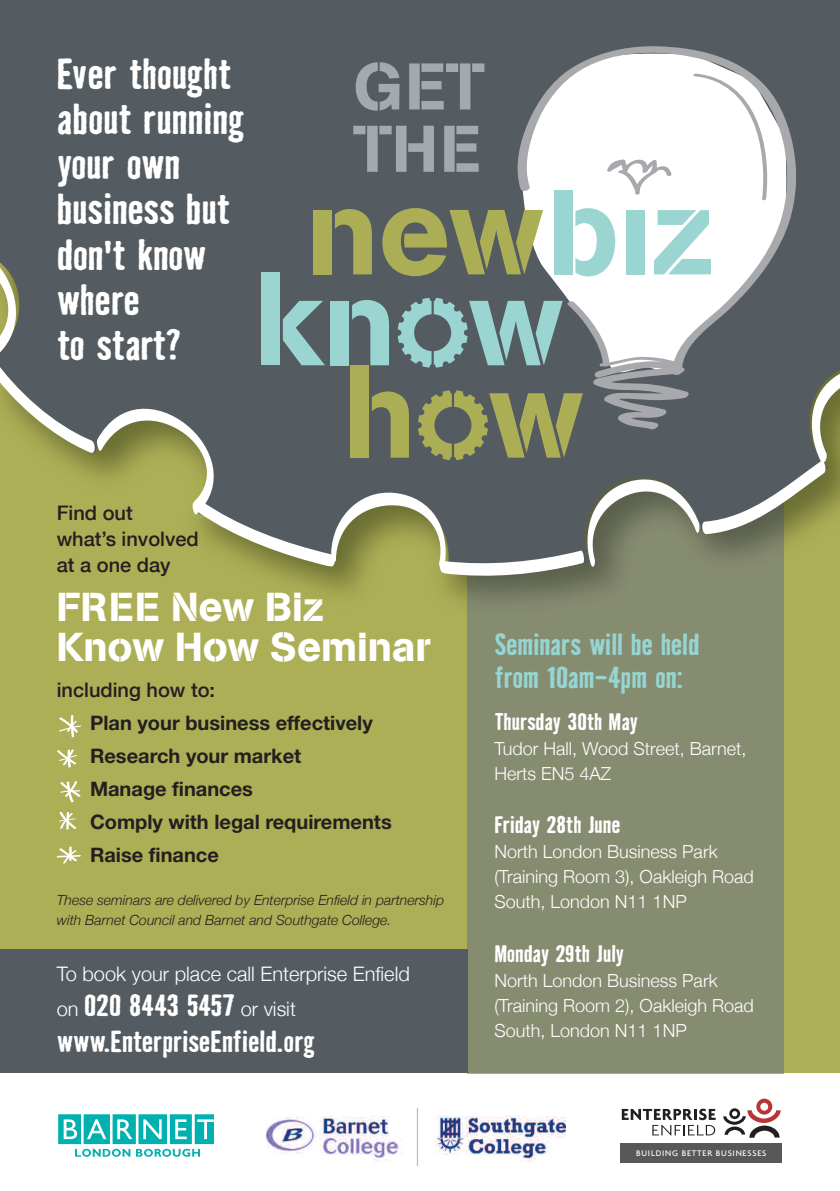
<style>
.page{position:relative;width:840px;height:1191px;background:#fff}
.page>*{position:absolute;margin:0;border:0;box-sizing:border-box;transform-origin:0 0}
.t1{font:65.2px/62.2px "AG Book Stencil";letter-spacing:.025em;color:#a2a9af}
.t2{font:700 40px/45.2px "Badhouse";letter-spacing:-.015em;color:#fff}
.t3{font:40px/40px "AG Book Stencil";color:#fff}
.t4{font:700 28px/35.4px "Badhouse";letter-spacing:-.015em;color:#fff}
.t5{font:700 28px/33px "Badhouse";letter-spacing:-.01em;color:#96d5d2}
.t6{font:700 22px "Badhouse";letter-spacing:-.015em;color:#fff}
.t7{font:700 20px/33px "Helvetica Neue East A";color:#231f20}
.t8{font:500 20px/26px "Helvetica Neue";color:#231f20}
.t9{font:300 20px "Helvetica Neue";color:#fff}
.t10{font:300 18px/25px "Helvetica Neue";color:#fff}
.t11{font:italic 300 14px/20px "Helvetica Neue";color:#231f20}
.t12{font:500 8.8px "Agenda";letter-spacing:.09em;color:#fff}
.s1{font-family:"Helvetica Neue";font-weight:300;font-size:20px}
</style>
<div class="page">
<div style="left:0;top:1px;width:839px;height:1072px;background:#adaf56"></div>
<div style="left:467px;top:672px;width:315px;height:401px;background:#868c70"></div>
<div style="left:0;top:949px;width:467px;height:124px;background:#545c61"></div>
<svg style="left:58px;top:1114px;width:155px;height:42px"></svg>
<img style="left:266px;top:1109px;width:299px;height:56px">
<div style="left:620px;top:1143px;width:161px;height:19px;background:#57585a"></div>
<svg style="left:723px;top:1098px;width:57px;height:39px"></svg>
<svg style="left:621px;top:1108px;width:94px;height:27px"></svg>
<img style="left:467px;top:579px;width:315px;height:93px">
<div style="left:0;top:0;width:839px;height:208px;background:#545c61"></div>
<svg style="left:513px;top:46px;width:282px;height:162px;background:#d0d2d4"></svg>
<svg style="left:691px;top:73px;width:80px;height:128px;background:#f3f4f4"></svg>
<svg style="left:0;top:208px;width:839px;height:371px"></svg>
<hr style="left:71px;top:715px;width:3px;height:22px;background:#fff">
<svg style="left:59px;top:717px;width:22px;height:16px"></svg>
<hr style="left:68px;top:749px;width:3px;height:19px;background:#fff">
<svg style="left:57px;top:749px;width:20px;height:16px"></svg>
<svg style="left:60px;top:781px;width:21px;height:21px"></svg>
<hr style="left:66px;top:812px;width:3px;height:18px;background:#fff">
<svg style="left:59px;top:812px;width:18px;height:17px"></svg>
<hr style="left:69px;top:846px;width:3px;height:15px;background:#fff">
<svg style="left:57px;top:848px;width:24px;height:15px"></svg>
<h2 class="t2" style="left:57px;top:55px;width:190px">Ever thought about running your own business but don't know where<br>to start?</h2>
<h1 class="t1" style="left:353px;top:60px;width:133px">GET<br>THE</h1>
<p class="t8" style="left:57px;top:499px;width:143px">Find out<br>what’s involved at a one day</p>
<h2 class="t3" style="left:57px;top:589px;width:375px">FREE New Biz<br>Know How Seminar</h2>
<p class="t8" style="left:57px;top:676px;width:160px">including how to:</p>
<p class="t7" style="left:90px;top:708px;width:303px">Plan your business effectively<br>Research your market<br>Manage finances<br>Comply with legal requirements<br>Raise finance</p>
<p class="t11" style="left:57px;top:890px;width:388px">These seminars are delivered by Enterprise Enfield in partnership with Barnet Council and Barnet and Southgate College.</p>
<p class="t9" style="left:57px;top:961px;width:354px">To book your place call Enterprise Enfield</p>
<h3 class="t4" style="left:57px;top:990px;width:260px"><span class="s1">on</span> 020 8443 5457 <span class="s1">or visit </span>www.EnterpriseEnfield.org</h3>
<h3 class="t5" style="left:494px;top:630px;width:207px">Seminars will be held from 10am-4pm on:</h3>
<p class="t6" style="left:494px;top:713px;width:145px">Thursday 30th May</p>
<p class="t10" style="left:494px;top:735px;width:253px">Tudor Hall, Wood Street, Barnet,<br>Herts EN5 4AZ</p>
<p class="t6" style="left:494px;top:816px;width:127px">Friday 28th June</p>
<p class="t10" style="left:494px;top:839px;width:261px">North London Business Park (Training Room 3), Oakleigh Road<br>South, London N11 1NP</p>
<p class="t6" style="left:494px;top:945px;width:131px">Monday 29th July</p>
<p class="t10" style="left:494px;top:967px;width:261px">North London Business Park (Training Room 2), Oakleigh Road<br>South, London N11 1NP</p>
<p class="t12" style="left:635px;top:1147px;width:132px">BUILDING BETTER BUSINESSES</p>
</div>
